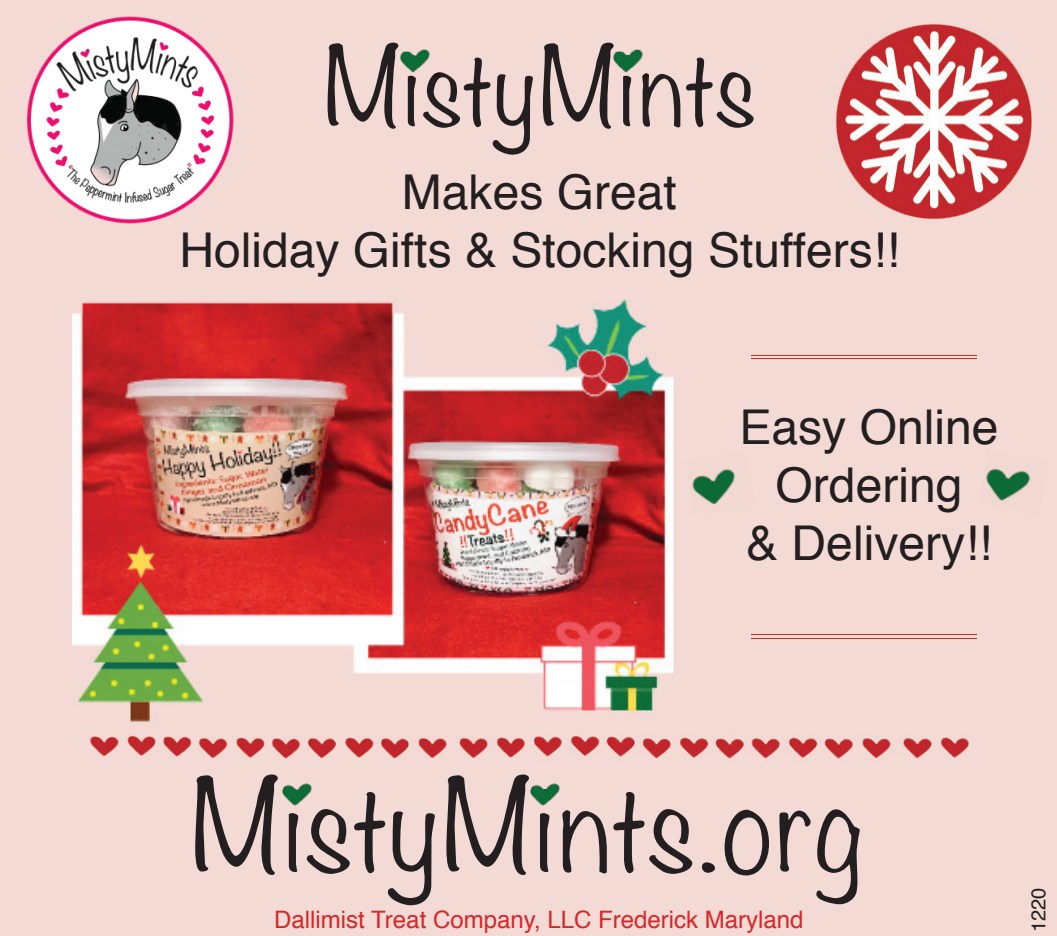
<style>
.page{position:relative;width:1057px;height:936px;background:#fff}
.page>*{position:absolute;margin:0;border:0;box-sizing:border-box;transform-origin:0 0}
.t1{font:300 112px "Noteworthy";letter-spacing:-.005em;color:#231f20}
.t2{font:300 96px "Noteworthy";letter-spacing:-.005em;color:#231f20}
.t3{font:48px/57.6px "Helvetica";color:#231f20;text-align:center}
.t4{font:24px "Helvetica";color:#d72728}
.t5{font:20px "Helvetica";color:#231f20}
</style>
<div class="page">
<div style="left:0;top:0;width:1056px;height:936px;background:#f4dad5"></div>
<img style="left:72px;top:300px;width:601px;height:423px">
<img style="left:26px;top:16px;width:208px;height:208px">
<img style="left:835px;top:23px;width:197px;height:197px">
<img style="left:90px;top:735px;width:435px;height:24px">
<img style="left:533px;top:734px;width:437px;height:25px">
<img style="left:397px;top:43px;width:42px;height:34px">
<img style="left:611px;top:43px;width:38px;height:34px">
<img style="left:282px;top:783px;width:30px;height:23px">
<img style="left:528px;top:776px;width:32px;height:30px">
<img style="left:986px;top:468px;width:45px;height:33px">
<img style="left:692px;top:468px;width:43px;height:37px">
<hr style="left:751px;top:355px;width:225px;height:1px;background:#d72728">
<hr style="left:751px;top:358px;width:225px;height:1px;background:#d72728">
<hr style="left:751px;top:634px;width:225px;height:1px;background:#d72728">
<hr style="left:751px;top:638px;width:225px;height:1px;background:#d72728">
<h2 class="t2" style="left:323px;top:3px;width:434px">MistyMints</h2>
<p class="t3" style="left:179px;top:165px;width:721px">Makes Great<br>Holiday Gifts &amp; Stocking Stuffers!!</p>
<p class="t3" style="left:739px;top:400px;width:260px">Easy Online<br>Ordering<br>&amp; Delivery!!</p>
<h1 class="t1" style="left:190px;top:729px;width:674px">MistyMints.org</h1>
<p class="t4" style="left:274px;top:901px;width:531px">Dallimist Treat Company, LLC Frederick Maryland</p>
<p class="t5" style="left:1022px;top:932px;width:46px;rotate:-90deg">1220</p>
</div>
